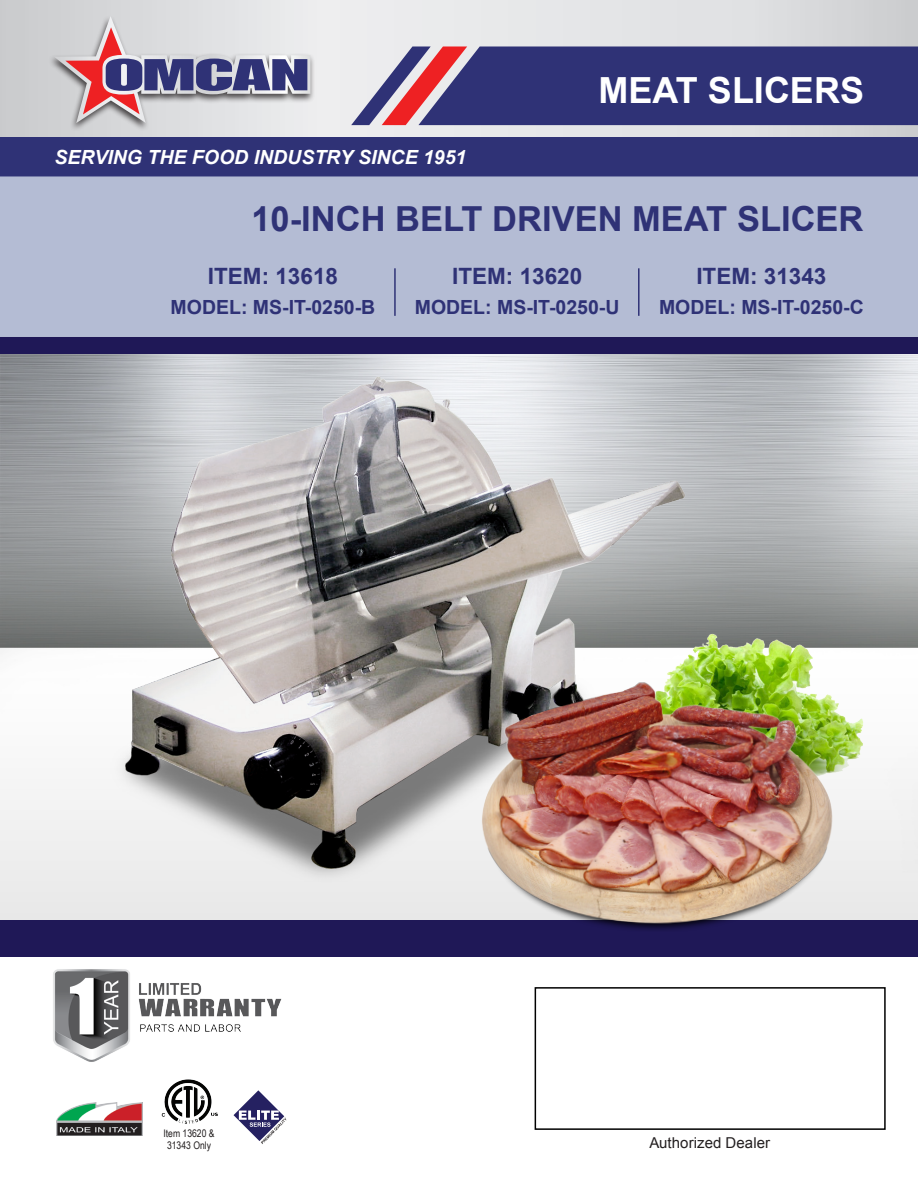
<style>
.page{position:relative;width:918px;height:1188px;background:#fff}
.page>*{position:absolute;margin:0;border:0;box-sizing:border-box;transform-origin:0 0}
.t1{font:700 36px "Arial";color:#fff}
.t2{font:700 34.5px "Arial";color:#2f3276}
.t3{font:700 22.5px "Arial";color:#2f3276}
.t4{font:700 19.5px "Arial";color:#2f3276}
.t5{font:italic 700 19.5px "Arial";color:#fff}
.t6{font:15px "Arial";letter-spacing:.005em;color:#231f20}
.t7{font:10.5px/12px "Arial Narrow";color:#231f20;text-align:center}
</style>
<div class="page">
<svg style="left:0;top:0;width:918px;height:137px;background:#dedfe1"></svg>
<div style="left:0;top:137px;width:918px;height:39px;background:#2f3276"></div>
<svg style="left:351px;top:46px;width:567px;height:79px;background:#4a447e"></svg>
<div style="left:48px;top:14px;width:268px;height:117px;background:#231f20;opacity:.8"></div>
<svg style="left:54px;top:16px;width:256px;height:107px;background:#b9aebc"></svg>
<img style="left:0;top:353px;width:918px;height:567px">
<div style="left:0;top:176px;width:918px;height:161px;background:#b4bcd4"></div>
<div style="left:0;top:337px;width:918px;height:16px;background:#1f1857"></div>
<div style="left:0;top:920px;width:918px;height:36px;background:#1f1857"></div>
<img style="left:53px;top:969px;width:229px;height:93px">
<img style="left:161px;top:1079px;width:57px;height:45px">
<img style="left:56px;top:1103px;width:87px;height:32px">
<div style="left:535px;top:987px;width:351px;height:143px;border:2px solid #000"></div>
<svg style="left:234px;top:1090px;width:52px;height:54px"></svg>
<hr style="left:394px;top:268px;width:2px;height:48px;background:#2f3276">
<hr style="left:638px;top:268px;width:2px;height:48px;background:#2f3276">
<img style="left:59px;top:363px;width:641px;height:520px">
<img style="left:618px;top:621px;width:270px;height:189px">
<img style="left:467px;top:671px;width:374px;height:259px">
<p class="t5" style="left:54px;top:144px;width:414px">SERVING THE FOOD INDUSTRY SINCE 1951</p>
<p class="t1" style="left:599px;top:67px;width:267px">MEAT SLICERS</p>
<p class="t2" style="left:251px;top:196px;width:614px">10-INCH BELT DRIVEN MEAT SLICER</p>
<p class="t3" style="left:208px;top:261px;width:132px">ITEM: 13618</p>
<p class="t4" style="left:171px;top:294px;width:206px">MODEL: MS-IT-0250-B</p>
<p class="t3" style="left:452px;top:261px;width:132px">ITEM: 13620</p>
<p class="t4" style="left:415px;top:294px;width:206px">MODEL: MS-IT-0250-U</p>
<p class="t3" style="left:696px;top:261px;width:132px">ITEM: 31343</p>
<p class="t4" style="left:659px;top:294px;width:206px">MODEL: MS-IT-0250-C</p>
<p class="t7" style="left:163px;top:1127px;width:53px">Item 13620 &amp;<br>31343 Only</p>
<p class="t6" style="left:649px;top:1132px;width:122px">Authorized Dealer</p>
</div>
